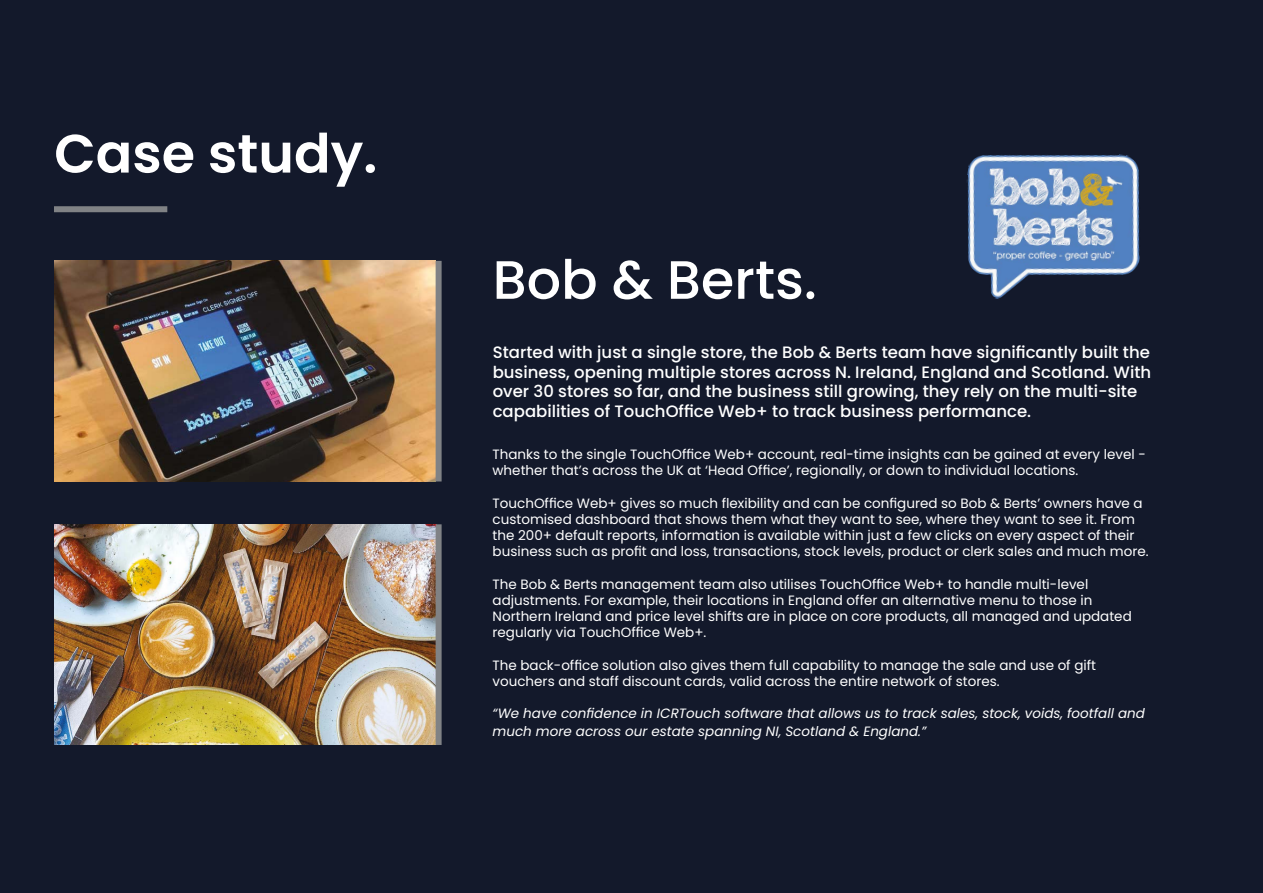
<style>
.page{position:relative;width:1263px;height:893px;background:#13192b}
.page>*{position:absolute;margin:0;border:0;box-sizing:border-box;transform-origin:0 0}
.t1{font:600 54px "Poppins";color:#fff}
.t2{font:500 54px "Poppins";color:#fff}
.t3{font:500 16.5px/19.8px "Poppins";color:#fff}
.t4{font:13.5px/16.2px "Poppins";color:#fff}
.t5{font:italic 13.5px/18px "Poppins";color:#fff}
</style>
<div class="page">
<div style="left:54px;top:206px;width:113px;height:6px;background:#808285"></div>
<img style="left:967px;top:154px;width:173px;height:145px">
<img style="left:54px;top:524px;width:382px;height:221px">
<img style="left:54px;top:261px;width:382px;height:220px">
<div style="left:436px;top:524px;width:6px;height:221px;background:#808285"></div>
<div style="left:436px;top:261px;width:6px;height:220px;background:#808285"></div>
<h1 class="t1" style="left:54px;top:122px;width:325px">Case study.</h1>
<h1 class="t2" style="left:493px;top:249px;width:326px">Bob &amp; Berts.</h1>
<p class="t3" style="left:493px;top:342px;width:660px">Started with just a single store, the Bob &amp; Berts team have significantly built the business, opening multiple stores across N. Ireland, England and Scotland. With over 30 stores so far, and the business still growing, they rely on the multi-site capabilities of TouchOffice Web+ to track business performance.</p>
<p class="t4" style="left:493px;top:446px;width:655px">Thanks to the single TouchOffice Web+ account, real-time insights can be gained at every level - whether that’s across the UK at ‘Head Office’, regionally, or down to individual locations.</p>
<p class="t4" style="left:493px;top:495px;width:657px">TouchOffice Web+ gives so much flexibility and can be configured so Bob &amp; Berts’ owners have a customised dashboard that shows them what they want to see, where they want to see it. From the 200+ default reports, information is available within just a few clicks on every aspect of their business such as profit and loss, transactions, stock levels, product or clerk sales and much more.</p>
<p class="t4" style="left:493px;top:576px;width:641px">The Bob &amp; Berts management team also utilises TouchOffice Web+ to handle multi-level adjustments. For example, their locations in England offer an alternative menu to those in Northern Ireland and price level shifts are in place on core products, all managed and updated regularly via TouchOffice Web+.</p>
<p class="t4" style="left:493px;top:657px;width:605px">The back-office solution also gives them full capability to manage the sale and use of gift vouchers and staff discount cards, valid across the entire network of stores.</p>
<p class="t5" style="left:493px;top:705px;width:654px">“We have confidence in ICRTouch software that allows us to track sales, stock, voids, footfall and much more across our estate spanning NI, Scotland &amp; England.”</p>
</div>
